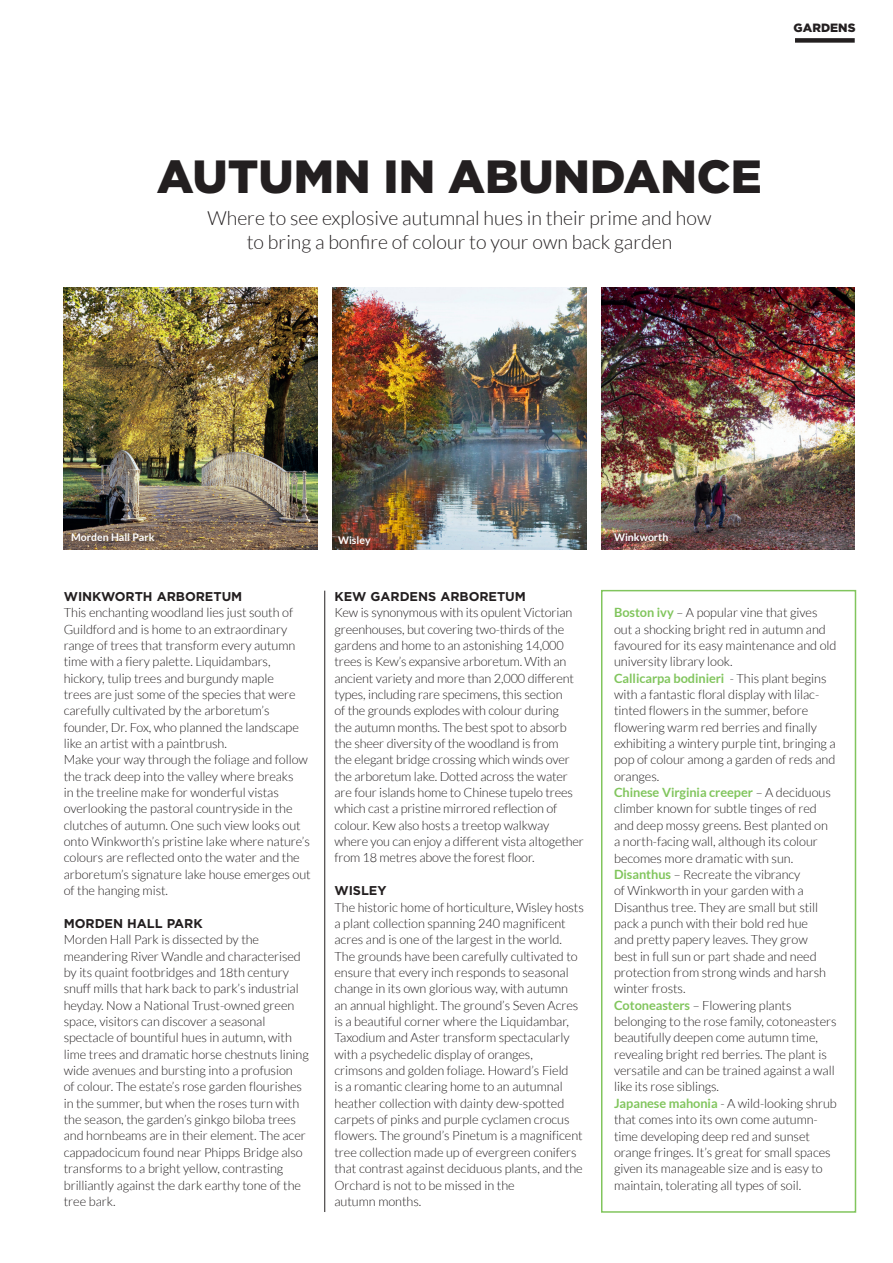
<style>
.page{position:relative;width:893px;height:1263px;background:#fff}
.page>*{position:absolute;margin:0;border:0;box-sizing:border-box;transform-origin:0 0}
._01_Title{font:900 46.5px "Gotham";color:#231f20}
._02_Subtitle{font:300 19.5px/24px "Lato";color:#231f20;text-align:center}
._03_Body_8_5_10_9{font:300 12.75px/16.4px "Lato";letter-spacing:-.005em;color:#231f20}
.gotham_sub{font:700 12.75px "Gotham";letter-spacing:-.005em;color:#231f20}
._03_Body_8_5_10_9-2{font:700 12.75px "Gotham";letter-spacing:-.005em;color:#231f20}
.t1{font:900 12px "Gotham";color:#231f20}
._04_Signature{font:700 10.5px "Lato";color:#fff}
.s1{font-weight:700;color:#81c55d}
</style>
<div class="page">
<img style="left:332px;top:287px;width:254px;height:262px">
<img style="left:601px;top:287px;width:254px;height:262px">
<img style="left:64px;top:287px;width:253px;height:262px">
<div style="left:795px;top:38px;width:60px;height:5px;background:#231f20"></div>
<hr style="left:324px;top:591px;width:1px;height:621px;background:#231f20">
<div style="left:601px;top:590px;width:255px;height:623px;border:2px solid #81c55d"></div>
<p class="t1" style="left:794px;top:20px;width:63px">GARDENS</p>
<p class="_01_Title" style="left:157px;top:144px;width:606px">AUTUMN IN ABUNDANCE</p>
<p class="_02_Subtitle" style="left:208px;top:206px;width:505px">Where to see explosive autumnal hues in their prime and how to bring a bonfire of colour to your own back garden</p>
<p class="_04_Signature" style="left:71px;top:532px;width:85px">Morden Hall Park</p>
<p class="_04_Signature" style="left:338px;top:534px;width:34px">Wisley</p>
<p class="_04_Signature" style="left:614px;top:532px;width:56px">Winkworth</p>
<p class="_03_Body_8_5_10_9-2" style="left:64px;top:588px;width:180px">WINKWORTH ARBORETUM</p>
<p class="_03_Body_8_5_10_9" style="left:64px;top:604px;width:237px">This enchanting woodland lies just south of Guildford and is home to an extraordinary range of trees that transform every autumn time with a fiery palette. Liquidambars, hickory, tulip trees and burgundy maple trees are just some of the species that were carefully cultivated by the arboretum’s founder, Dr. Fox, who planned the landscape like an artist with a paintbrush.</p>
<p class="_03_Body_8_5_10_9" style="left:64px;top:752px;width:248px">Make your way through the foliage and follow the track deep into the valley where breaks<br>in the treeline make for wonderful vistas overlooking the pastoral countryside in the clutches of autumn. One such view looks out onto Winkworth’s pristine lake where nature’s colours are reflected onto the water and the arboretum’s signature lake house emerges out of the hanging mist.</p>
<p class="gotham_sub" style="left:64px;top:915px;width:140px">MORDEN HALL PARK</p>
<p class="_03_Body_8_5_10_9" style="left:64px;top:931px;width:247px">Morden Hall Park is dissected by the meandering River Wandle and characterised by its quaint footbridges and 18th century snuff mills that hark back to park’s industrial heyday. Now a National Trust-owned green space, visitors can discover a seasonal spectacle of bountiful hues in autumn, with lime trees and dramatic horse chestnuts lining wide avenues and bursting into a profusion<br>of colour. The estate’s rose garden flourishes in the summer, but when the roses turn with the season, the garden’s ginkgo biloba trees and hornbeams are in their element. The acer cappadocicum found near Phipps Bridge also transforms to a bright yellow, contrasting brilliantly against the dark earthy tone of the tree bark.</p>
<p class="gotham_sub" style="left:334px;top:588px;width:193px">KEW GARDENS ARBORETUM</p>
<p class="_03_Body_8_5_10_9" style="left:334px;top:604px;width:251px">Kew is synonymous with its opulent Victorian greenhouses, but covering two-thirds of the gardens and home to an astonishing 14,000 trees is Kew’s expansive arboretum. With an ancient variety and more than 2,000 different types, including rare specimens, this section<br>of the grounds explodes with colour during<br>the autumn months. The best spot to absorb the sheer diversity of the woodland is from<br>the elegant bridge crossing which winds over the arboretum lake. Dotted across the water are four islands home to Chinese tupelo trees which cast a pristine mirrored reflection of colour. Kew also hosts a treetop walkway where you can enjoy a different vista altogether from 18 metres above the forest floor.</p>
<p class="gotham_sub" style="left:334px;top:882px;width:53px">WISLEY</p>
<p class="_03_Body_8_5_10_9" style="left:334px;top:899px;width:251px">The historic home of horticulture, Wisley hosts a plant collection spanning 240 magnificent acres and is one of the largest in the world.<br>The grounds have been carefully cultivated to ensure that every inch responds to seasonal change in its own glorious way, with autumn an annual highlight. The ground’s Seven Acres is a beautiful corner where the Liquidambar, Taxodium and Aster transform spectacularly with a psychedelic display of oranges, crimsons and golden foliage. Howard’s Field<br>is a romantic clearing home to an autumnal heather collection with dainty dew-spotted carpets of pinks and purple cyclamen crocus flowers. The ground’s Pinetum is a magnificent tree collection made up of evergreen conifers that contrast against deciduous plants, and the Orchard is not to be missed in the</p>
<p class="_03_Body_8_5_10_9" style="left:334px;top:1193px;width:88px">autumn months.</p>
<p class="_03_Body_8_5_10_9" style="left:614px;top:604px;width:224px"><span class="s1">Boston ivy</span> – A popular vine that gives out a shocking bright red in autumn and favoured for its easy maintenance and old university library look.</p>
<p class="_03_Body_8_5_10_9" style="left:614px;top:670px;width:223px"><span class="s1">Callicarpa bodinieri</span> - This plant begins with a fantastic floral display with lilac&shy;tinted flowers in the summer, before flowering warm red berries and finally exhibiting a wintery purple tint, bringing a pop of colour among a garden of reds and oranges.</p>
<p class="_03_Body_8_5_10_9" style="left:614px;top:784px;width:218px"><span class="s1">Chinese Virginia creeper</span> – A deciduous climber known for subtle tinges of red and deep mossy greens. Best planted on a north-facing wall, although its colour becomes more dramatic with sun.</p>
<p class="_03_Body_8_5_10_9" style="left:614px;top:866px;width:214px"><span class="s1">Disanthus</span> – Recreate the vibrancy<br>of Winkworth in your garden with a Disanthus tree. They are small but still pack a punch with their bold red hue and pretty papery leaves. They grow best in full sun or part shade and need protection from strong winds and harsh winter frosts.</p>
<p class="_03_Body_8_5_10_9" style="left:614px;top:997px;width:224px"><span class="s1">Cotoneasters</span> – Flowering plants belonging to the rose family, cotoneasters beautifully deepen come autumn time, revealing bright red berries. The plant is versatile and can be trained against a wall like its rose siblings.</p>
<p class="_03_Body_8_5_10_9" style="left:614px;top:1095px;width:224px"><span class="s1">Japanese mahonia</span> - A wild-looking shrub that comes into its own come autumn&shy;time developing deep red and sunset orange fringes. It’s great for small spaces given its manageable size and is easy to maintain, tolerating all types of soil.</p>
</div>
